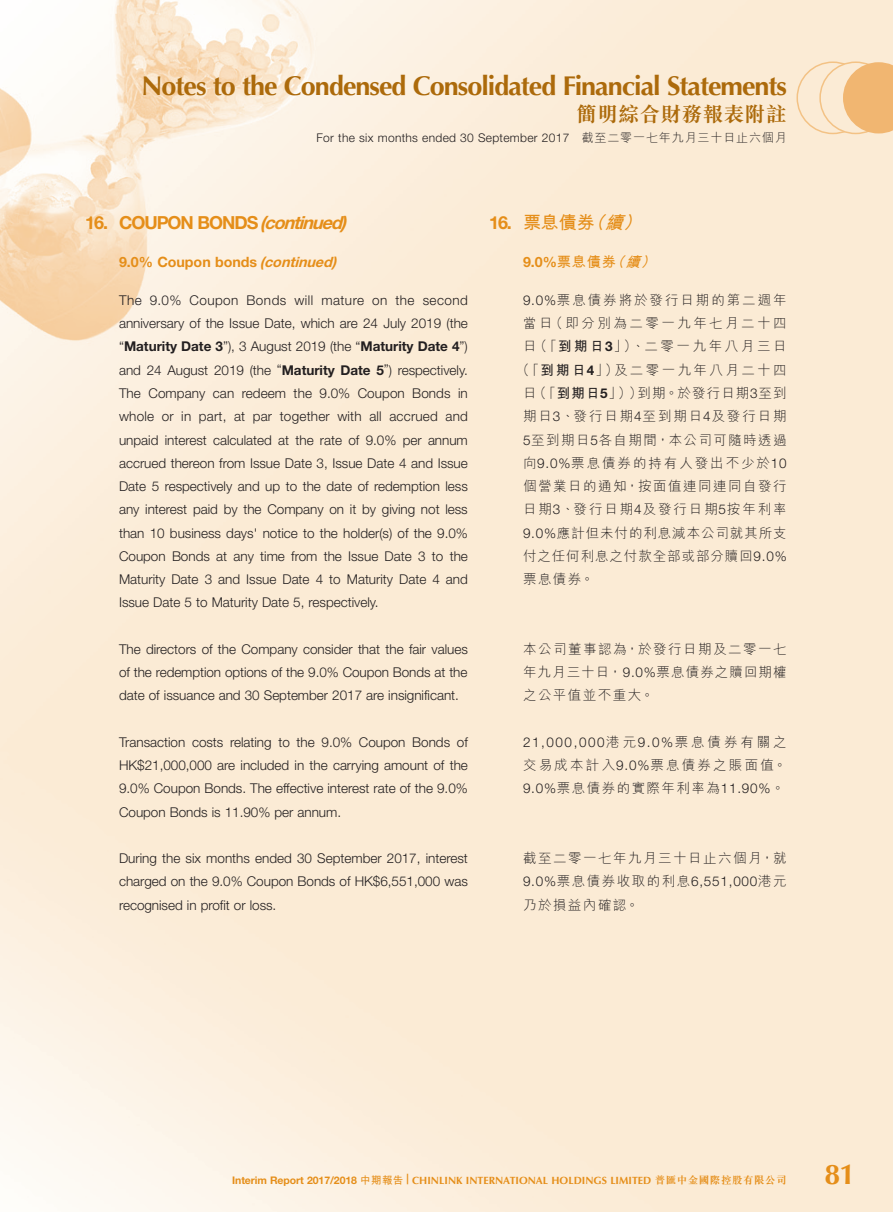
<style>
.page{position:relative;width:893px;height:1212px;background:#fff}
.page>*{position:absolute;margin:0;border:0;box-sizing:border-box;transform-origin:0 0}
.t1{font:700 28.5px "Optima";color:#e58e19}
.t2{font:700 27px "Optima";letter-spacing:-.035em;color:#ac6a0b}
.t3{font:700 21px "M Sung HK";letter-spacing:.005em;color:#ac6a0b}
.Heading_1{font:700 18px "Helvetica Neue LT Std";letter-spacing:-.055em;color:#e58e19}
.C_Heading_1{font:700 18px "M Hei HK";color:#e58e19}
.Heading_2{font:700 14.25px "Helvetica Neue LT Std";color:#e58e19}
.C_Heading_2{font:700 14.25px "Helvetica Neue LT Std";color:#e58e19}
.Body_Text{font:300 13.5px/23.2px "Helvetica Neue LT Std";color:#231f20;text-align:justify}
.C_Body_Text{font:300 13.5px/23.2px "M Hei HK";letter-spacing:.11em;color:#231f20;text-align:justify}
.C_Body_Text-2{font:300 13.5px "M Hei HK";letter-spacing:.145em;color:#231f20}
.C_Body_Text-3{font:300 13.5px "M Hei HK";letter-spacing:.07em;color:#231f20}
.C_Body_Text-4{font:300 13.5px "M Hei HK";letter-spacing:.085em;color:#231f20}
.C_Body_Text-5{font:300 13.5px "M Hei HK";letter-spacing:.19em;color:#231f20}
.C_Body_Text-6{font:300 13.5px "M Hei HK";letter-spacing:.18em;color:#231f20}
.C_Body_Text-7{font:300 13.5px "M Hei HK";letter-spacing:.185em;color:#231f20}
.t4{font:300 12px "Helvetica Neue LT Std";letter-spacing:.025em;color:#231f20}
.t5{font:700 10.5px "Optima LT Std";letter-spacing:.005em;color:#e58e19}
.s1{font-family:"M Hei HK"}
.s2{font-style:italic}
.s3{font-weight:700}
.s4{font-family:"Helvetica Neue LT Std"}
.s5{font-family:"M Hei HK";font-style:italic}
.s6{font-family:"Helvetica Neue LT Std";font-weight:700}
.s7{font-family:"M Sung HK"}
</style>
<div class="page">
<img style="left:0;top:0;width:893px;height:1212px">
<div style="left:797px;top:62px;width:71px;height:71px;background:#fbebd5;border-radius:50%"></div>
<div style="left:796px;top:61px;width:73px;height:73px;border:2px solid #f3c285;border-radius:50%"></div>
<div style="left:820px;top:62px;width:71px;height:71px;background:#fbebd5;border-radius:50%"></div>
<svg style="left:843px;top:62px;width:50px;height:71px;background:#f2bd7f"></svg>
<h2 class="t2" style="left:142px;top:71px;width:647px">Notes to the Condensed Consolidated Financial Statements</h2>
<h3 class="t3" style="left:576px;top:103px;width:212px">簡明綜合財務報表附註</h3>
<p class="t4" style="left:317px;top:130px;width:472px">For the six months ended 30 September 2017 <span class="s1">截至二零一七年九月三十日止六個月</span></p>
<p class="Heading_1" style="left:85px;top:211px;width:268px">16. COUPON BONDS<span class="s2">(continued)</span></p>
<p class="Heading_2" style="left:119px;top:253px;width:223px">9.0% Coupon bonds <span class="s2">(continued)</span></p>
<p class="Body_Text" style="left:119px;top:288px;width:350px">The 9.0% Coupon Bonds will mature on the second anniversary of the Issue Date, which are 24 July 2019 (the “<span class="s3">Maturity Date 3</span>”), 3 August 2019 (the “<span class="s3">Maturity Date 4</span>”) and 24 August 2019 (the “<span class="s3">Maturity Date 5</span>”) respectively.<br>The Company can redeem the 9.0% Coupon Bonds in whole or in part, at par together with all accrued and unpaid interest calculated at the rate of 9.0% per annum accrued thereon from Issue Date 3, Issue Date 4 and Issue Date 5 respectively and up to the date of redemption less any interest paid by the Company on it by giving not less than 10 business days' notice to the holder(s) of the 9.0% Coupon Bonds at any time from the Issue Date 3 to the Maturity Date 3 and Issue Date 4 to Maturity Date 4 and Issue Date 5 to Maturity Date 5, respectively.</p>
<p class="Body_Text" style="left:119px;top:637px;width:350px">The directors of the Company consider that the fair values of the redemption options of the 9.0% Coupon Bonds at the date of issuance and 30 September 2017 are insignificant.</p>
<p class="Body_Text" style="left:119px;top:730px;width:350px">Transaction costs relating to the 9.0% Coupon Bonds of HK$21,000,000 are included in the carrying amount of the 9.0% Coupon Bonds. The effective interest rate of the 9.0% Coupon Bonds is 11.90% per annum.</p>
<p class="Body_Text" style="left:119px;top:846px;width:350px">During the six months ended 30 September 2017, interest charged on the 9.0% Coupon Bonds of HK$6,551,000 was recognised in profit or loss.</p>
<p class="C_Heading_1" style="left:489px;top:209px;width:160px"><span class="s4">16.</span> 票息債券<span class="s2">（續）</span></p>
<p class="C_Heading_2" style="left:523px;top:253px;width:138px">9.0%<span class="s1">票息債券</span><span class="s5">（續）</span></p>
<p class="C_Body_Text-2" style="left:523px;top:293px;width:265px"><span class="s4">9.0%</span>票息債券將於發行日期的第二週年</p>
<p class="C_Body_Text-7" style="left:523px;top:316px;width:265px">當日（即分別為二零一九年七月二十四</p>
<p class="C_Body_Text-5" style="left:523px;top:340px;width:265px">日（「<span class="s3">到期日</span><span class="s6">3</span>」）、二零一九年八月三日</p>
<p class="C_Body_Text-6" style="left:516px;top:363px;width:272px">（「<span class="s3">到期日</span><span class="s6">4</span>」）及二零一九年八月二十四</p>
<p class="C_Body_Text-4" style="left:523px;top:386px;width:265px">日（「<span class="s3">到期日</span><span class="s6">5</span>」））到期。於發行日期<span class="s4">3</span>至到</p>
<p class="C_Body_Text-2" style="left:523px;top:409px;width:265px">期日<span class="s4">3</span>、發行日期<span class="s4">4</span>至到期日<span class="s4">4</span>及發行日期</p>
<p class="C_Body_Text" style="left:523px;top:428px;width:265px"><span class="s4">5</span>至到期日<span class="s4">5</span>各自期間，本公司可隨時透過</p>
<p class="C_Body_Text-2" style="left:523px;top:456px;width:265px">向<span class="s4">9.0%</span>票息債券的持有人發出不少於<span class="s4">10</span></p>
<p class="C_Body_Text" style="left:523px;top:474px;width:265px">個營業日的通知，按面值連同連同自發行</p>
<p class="C_Body_Text-2" style="left:523px;top:502px;width:265px">日期<span class="s4">3</span>、發行日期<span class="s4">4</span>及發行日期<span class="s4">5</span>按年利率</p>
<p class="C_Body_Text-3" style="left:523px;top:526px;width:265px"><span class="s4">9.0%</span>應計但未付的利息減本公司就其所支</p>
<p class="C_Body_Text-3" style="left:523px;top:549px;width:265px">付之任何利息之付款全部或部分贖回<span class="s4">9.0%</span></p>
<p class="C_Body_Text" style="left:523px;top:567px;width:72px">票息債券。</p>
<p class="C_Body_Text" style="left:523px;top:637px;width:265px">本公司董事認為，於發行日期及二零一七年九月三十日，<span class="s4">9.0%</span>票息債券之贖回期權之公平值並不重大。</p>
<p class="C_Body_Text" style="left:523px;top:730px;width:265px"><span class="s4">21,000,000</span>港元<span class="s4">9.0%</span>票息債券有關之交易成本計入<span class="s4">9.0%</span>票息債券之賬面值。<span class="s4">9.0%</span>票息債券的實際年利率為<span class="s4">11.90%</span>。</p>
<p class="C_Body_Text" style="left:523px;top:846px;width:265px">截至二零一七年九月三十日止六個月，就<span class="s4">9.0%</span>票息債券收取的利息<span class="s4">6,551,000</span>港元乃於損益內確認。</p>
<p class="t5" style="left:232px;top:1174px;width:556px"><span class="s4">Interim Report 2017/2018</span> <span class="s1">中期報告</span> <span class="s4">|</span> CHINLINK INTERNATIONAL HOLDINGS LIMITED <span class="s7">普匯中金國際控股有限公司</span></p>
<h1 class="t1" style="left:824px;top:1158px;width:32px">81</h1>
</div>
